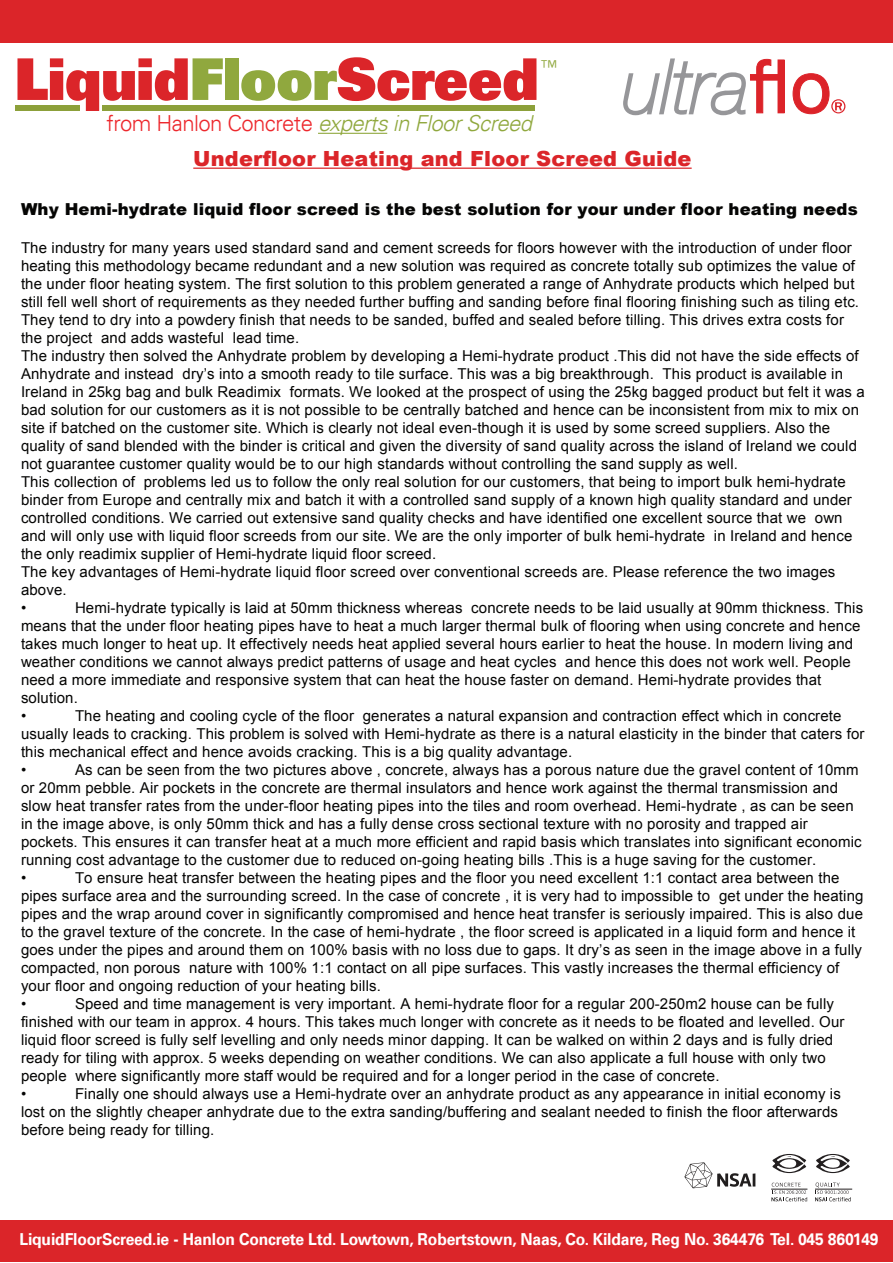
<style>
.page{position:relative;width:893px;height:1263px;background:#fff}
.page>*{position:absolute;margin:0;border:0;box-sizing:border-box;transform-origin:0 0}
.t1{font:900 57.6px "Univers LT";letter-spacing:-.005em;color:#db2529;scale:.96 1}
.t2{font:italic 300 22.05px "Univers LT";letter-spacing:-.025em;color:#90a83e}
.t3{font:900 20.85px "Arial";letter-spacing:.01em;color:#db2529}
.t4{font:300 17.85px "Univers LT";color:#90a83e}
.t5{font:700 16.5px "Univers LT";letter-spacing:-.01em;color:#fff;scale:.95 1}
.t6{font:900 16.5px "Arial";letter-spacing:.01em;color:#050504}
.t7{font:15px/18px "Arial";letter-spacing:.01em;color:#050504}
.s1{color:#90a83e}
.s2{font-style:normal;color:#ed282d}
</style>
<div class="page">
<hr style="left:193px;top:168px;width:499px;height:1px;background:#db2529">
<hr style="left:318px;top:133px;width:69px;height:1px;background:#90a83e">
<div style="left:102px;top:105px;width:433px;height:6px;background:#8ca03a"></div>
<div style="left:15px;top:105px;width:64px;height:6px;background:#8ca03a"></div>
<div style="left:0;top:0;width:893px;height:43px;background:#db2529"></div>
<div style="left:0;top:1220px;width:893px;height:41px;background:#db2529"></div>
<svg style="left:623px;top:58px;width:158px;height:58px"></svg>
<div style="left:778px;top:60px;width:6px;height:53px;background:#dc2329"></div>
<svg style="left:792px;top:73px;width:53px;height:41px"></svg>
<svg style="left:684px;top:1162px;width:71px;height:26px"></svg>
<svg style="left:772px;top:1154px;width:34px;height:19px"></svg>
<svg style="left:771px;top:1183px;width:36px;height:18px"></svg>
<svg style="left:816px;top:1154px;width:34px;height:19px"></svg>
<svg style="left:815px;top:1182px;width:36px;height:19px"></svg>
<hr style="left:815px;top:1189px;width:37px;height:1px;background:#231f20">
<p class="t1" style="left:15px;top:41px;width:547px">Liquid<span class="s1">Floor</span>Screed</p>
<p class="t4" style="left:541px;top:56px;width:18px">™</p>
<p class="t2" style="left:107px;top:110px;width:427px"><span class="s2">from Hanlon Concrete</span> experts in Floor Screed</p>
<p class="t3" style="left:193px;top:143px;width:500px">Underfloor Heating and Floor Screed Guide</p>
<p class="t6" style="left:21px;top:197px;width:838px">Why Hemi-hydrate liquid floor screed is the best solution for your under floor heating needs</p>
<p class="t7" style="left:21px;top:239px;width:845px">The industry for many years used standard sand and cement screeds for floors however with the introduction of under floor heating this methodology became redundant and a new solution was required as concrete totally sub optimizes the value of the under floor heating system. The first solution to this problem generated a range of Anhydrate products which helped but still fell well short of requirements as they needed further buffing and sanding before final flooring finishing such as tiling etc.<br>They tend to dry into a powdery finish that needs to be sanded, buffed and sealed before tilling. This drives extra costs for the project and adds wasteful lead time.<br>The industry then solved the Anhydrate problem by developing a Hemi-hydrate product .This did not have the side effects of Anhydrate and instead dry’s into a smooth ready to tile surface. This was a big breakthrough. This product is available in Ireland in 25kg bag and bulk Readimix formats. We looked at the prospect of using the 25kg bagged product but felt it was a bad solution for our customers as it is not possible to be centrally batched and hence can be inconsistent from mix to mix on site if batched on the customer site. Which is clearly not ideal even-though it is used by some screed suppliers. Also the quality of sand blended with the binder is critical and given the diversity of sand quality across the island of Ireland we could not guarantee customer quality would be to our high standards without controlling the sand supply as well.<br>This collection of problems led us to follow the only real solution for our customers, that being to import bulk hemi-hydrate binder from Europe and centrally mix and batch it with a controlled sand supply of a known high quality standard and under controlled conditions. We carried out extensive sand quality checks and have identified one excellent source that we own and will only use with liquid floor screeds from our site. We are the only importer of bulk hemi-hydrate in Ireland and hence the only readimix supplier of Hemi-hydrate liquid floor screed.<br>The key advantages of Hemi-hydrate liquid floor screed over conventional screeds are. Please reference the two images above.<br>•</p>
<p class="t7" style="left:21px;top:599px;width:844px;text-indent:54px">Hemi-hydrate typically is laid at 50mm thickness whereas concrete needs to be laid usually at 90mm thickness. This means that the under floor heating pipes have to heat a much larger thermal bulk of flooring when using concrete and hence takes much longer to heat up. It effectively needs heat applied several hours earlier to heat the house. In modern living and weather conditions we cannot always predict patterns of usage and heat cycles and hence this does not work well. People need a more immediate and responsive system that can heat the house faster on demand. Hemi-hydrate provides that solution.<br>•</p>
<p class="t7" style="left:21px;top:707px;width:845px;text-indent:54px">The heating and cooling cycle of the floor generates a natural expansion and contraction effect which in concrete usually leads to cracking. This problem is solved with Hemi-hydrate as there is a natural elasticity in the binder that caters for this mechanical effect and hence avoids cracking. This is a big quality advantage.<br>•</p>
<p class="t7" style="left:21px;top:761px;width:842px;text-indent:54px">As can be seen from the two pictures above , concrete, always has a porous nature due the gravel content of 10mm or 20mm pebble. Air pockets in the concrete are thermal insulators and hence work against the thermal transmission and slow heat transfer rates from the under-floor heating pipes into the tiles and room overhead. Hemi-hydrate , as can be seen in the image above, is only 50mm thick and has a fully dense cross sectional texture with no porosity and trapped air pockets. This ensures it can transfer heat at a much more efficient and rapid basis which translates into significant economic running cost advantage to the customer due to reduced on-going heating bills .This is a huge saving for the customer.<br>•</p>
<p class="t7" style="left:21px;top:869px;width:844px;text-indent:54px">To ensure heat transfer between the heating pipes and the floor you need excellent 1:1 contact area between the pipes surface area and the surrounding screed. In the case of concrete , it is very had to impossible to get under the heating pipes and the wrap around cover in significantly compromised and hence heat transfer is seriously impaired. This is also due to the gravel texture of the concrete. In the case of hemi-hydrate , the floor screed is applicated in a liquid form and hence it goes under the pipes and around them on 100% basis with no loss due to gaps. It dry’s as seen in the image above in a fully compacted, non porous nature with 100% 1:1 contact on all pipe surfaces. This vastly increases the thermal efficiency of your floor and ongoing reduction of your heating bills.<br>•</p>
<p class="t7" style="left:21px;top:995px;width:825px;text-indent:54px">Speed and time management is very important. A hemi-hydrate floor for a regular 200-250m2 house can be fully finished with our team in approx. 4 hours. This takes much longer with concrete as it needs to be floated and levelled. Our liquid floor screed is fully self levelling and only needs minor dapping. It can be walked on within 2 days and is fully dried ready for tiling with approx. 5 weeks depending on weather conditions. We can also applicate a full house with only two people where significantly more staff would be required and for a longer period in the case of concrete.<br>•</p>
<p class="t7" style="left:21px;top:1085px;width:821px;text-indent:54px">Finally one should always use a Hemi-hydrate over an anhydrate product as any appearance in initial economy is lost on the slightly cheaper anhydrate due to the extra sanding/buffering and sealant needed to finish the floor afterwards before being ready for tilling.</p>
<p class="t5" style="left:19px;top:1230px;width:906px">LiquidFloorScreed.ie - Hanlon Concrete Ltd. Lowtown, Robertstown, Naas, Co. Kildare, Reg No. 364476 Tel. 045 860149</p>
</div>
